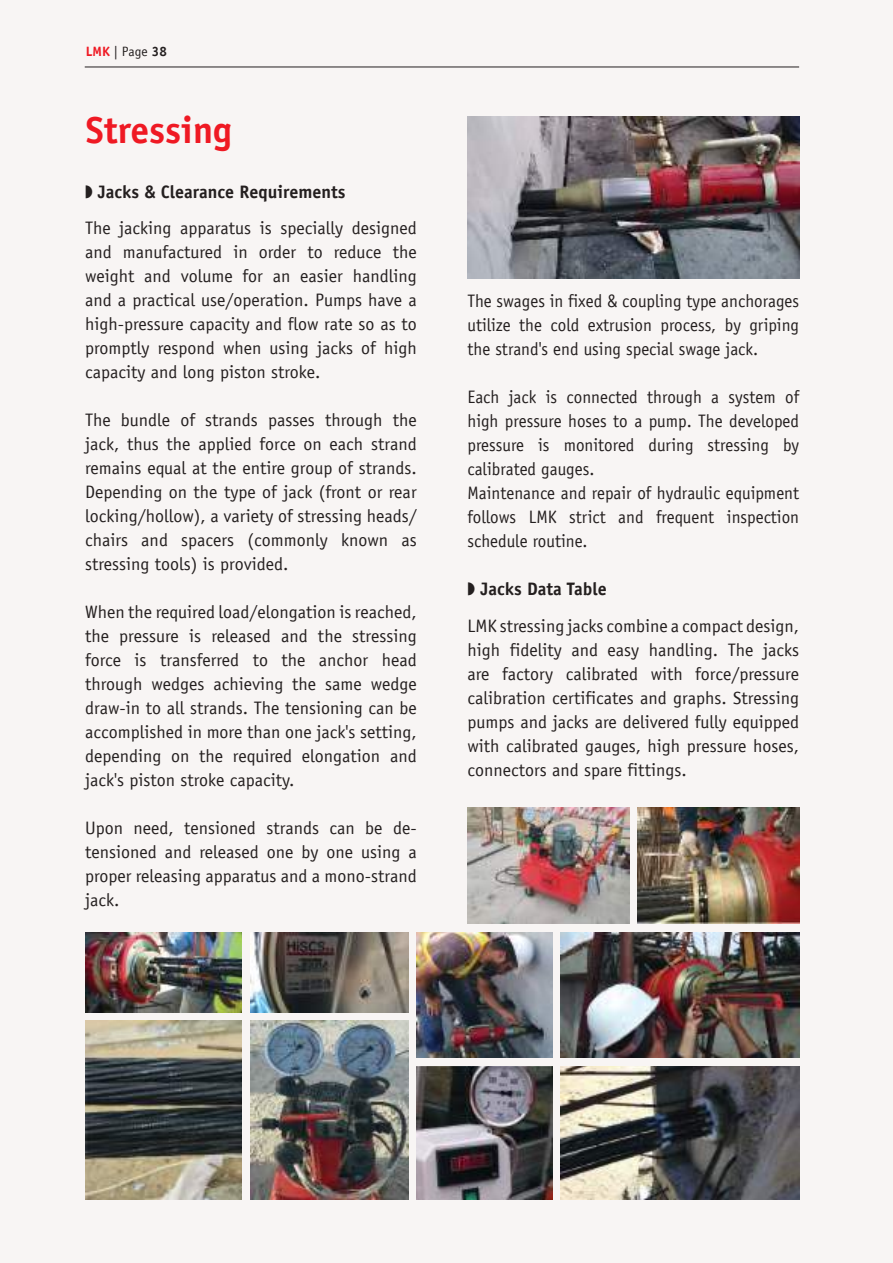
<style>
.page{position:relative;width:893px;height:1263px;background:#f6f2f1}
.page>*{position:absolute;margin:0;border:0;box-sizing:border-box;transform-origin:0 0}
.t1{font:700 37.5px "Officina Sans ITC Hel";color:#ef1923}
.t2{font:18px/24px "Officina Sans ITC Hel";color:#241f1f;text-align:justify}
.t3{font:18px/24px "Officina Sans ITC Hel";color:#241f1f;text-align:justify;scale:.95 1}
.t4{font:13.5px "Officina Sans ITC Hel";color:#241f1f}
.s1{font-weight:700;color:#ef1923}
.s2{font-weight:700}
</style>
<div class="page">
<hr style="left:85px;top:67px;width:714px;height:1px;background:#241f1f">
<img style="left:468px;top:117px;width:331px;height:162px">
<img style="left:250px;top:1020px;width:158px;height:179px">
<img style="left:85px;top:1020px;width:157px;height:179px">
<img style="left:85px;top:932px;width:157px;height:80px">
<img style="left:250px;top:932px;width:158px;height:80px">
<img style="left:417px;top:932px;width:135px;height:125px">
<img style="left:637px;top:808px;width:162px;height:116px">
<img style="left:468px;top:808px;width:161px;height:116px">
<img style="left:561px;top:932px;width:238px;height:125px">
<img style="left:561px;top:1066px;width:238px;height:133px">
<img style="left:417px;top:1066px;width:135px;height:133px">
<p class="t4" style="left:86px;top:44px;width:83px"><span class="s1">LMK</span> | Page <span class="s2">38</span></p>
<h1 class="t1" style="left:86px;top:108px;width:148px">Stressing</h1>
<p class="t2" style="left:85px;top:173px;width:333px;line-height:36.8px">◗ <span class="s2">Jacks &amp; Clearance Requirements<br></span>The jacking apparatus is specially designed</p>
<p class="t2" style="left:85px;top:240px;width:333px">and manufactured in order to reduce the weight and volume for an easier handling and a practical use/operation. Pumps have a high-pressure capacity and flow rate so as to promptly respond when using jacks of high capacity and long piston stroke.</p>
<p class="t2" style="left:85px;top:408px;width:333px">The bundle of strands passes through the jack, thus the applied force on each strand remains equal at the entire group of strands.<br>Depending on the type of jack (front or rear locking/hollow), a variety of stressing heads/ chairs and spacers (commonly known as stressing tools) is provided.</p>
<p class="t2" style="left:85px;top:600px;width:333px">When the required load/elongation is reached, the pressure is released and the stressing force is transferred to the anchor head through wedges achieving the same wedge draw-in to all strands. The tensioning can be accomplished in more than one jack's setting, depending on the required elongation and jack's piston stroke capacity.</p>
<p class="t2" style="left:85px;top:816px;width:333px">Upon need, tensioned strands can be de&shy;tensioned and released one by one using a proper releasing apparatus and a mono-strand jack.</p>
<p class="t3" style="left:467px;top:289px;width:351px">The swages in fixed &amp; coupling type anchorages utilize the cold extrusion process, by griping the strand's end using special swage jack.</p>
<p class="t3" style="left:467px;top:385px;width:351px;text-align:left">Each jack is connected through a system of high pressure hoses to a pump. The developed pressure is monitored during stressing by calibrated gauges.<br>Maintenance and repair of hydraulic equipment follows LMK strict and frequent inspection schedule routine.</p>
<p class="t2" style="left:467px;top:571px;width:333px;line-height:36.8px">◗ <span class="s2">Jacks Data Table<br></span>LMK stressing jacks combine a compact design,</p>
<p class="t2" style="left:467px;top:638px;width:333px">high fidelity and easy handling. The jacks are factory calibrated with force/pressure calibration certificates and graphs. Stressing pumps and jacks are delivered fully equipped with calibrated gauges, high pressure hoses, connectors and spare fittings.</p>
</div>
